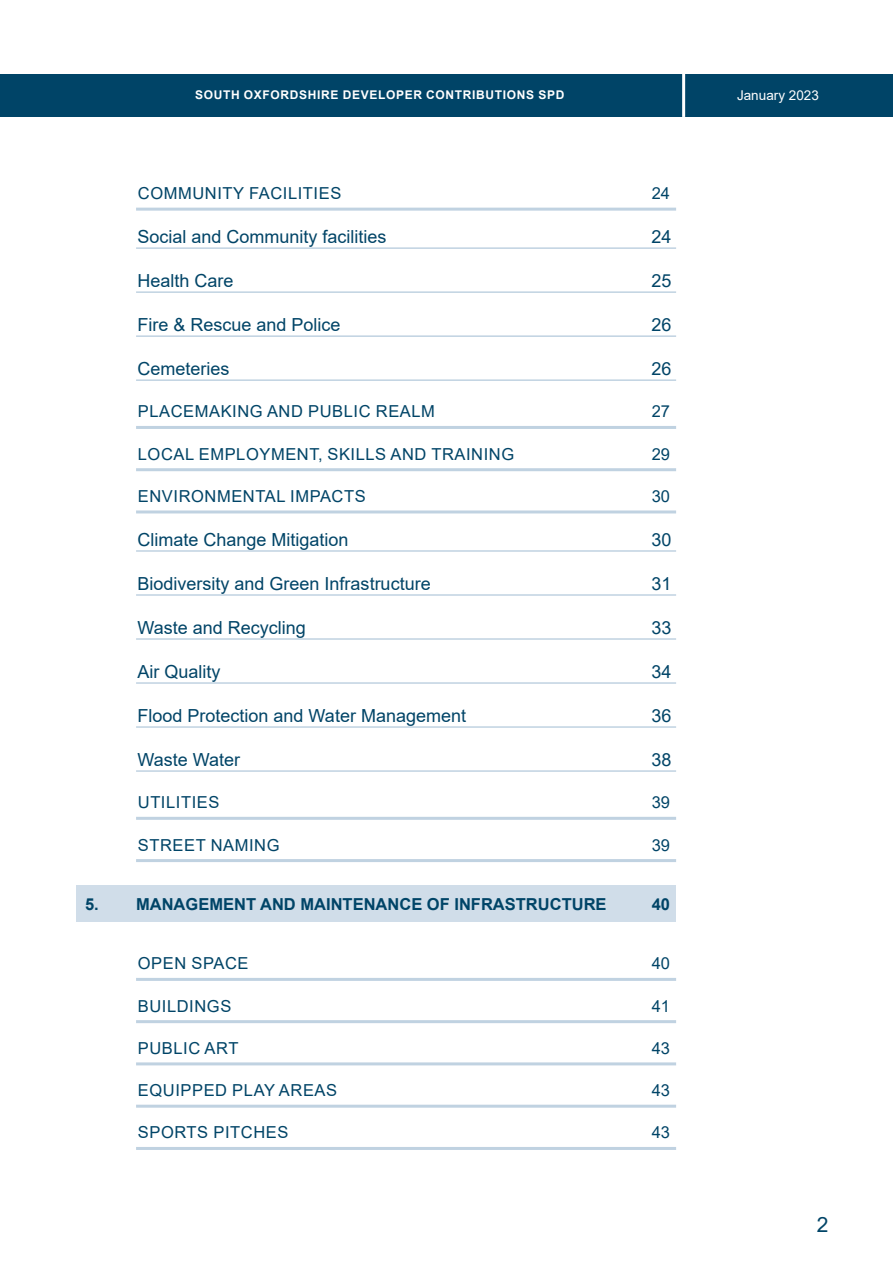
<style>
.page{position:relative;width:893px;height:1263px;background:#fff}
.page>*{position:absolute;margin:0;border:0;box-sizing:border-box;transform-origin:0 0}
.t1{font:21px "Arial";color:#004467}
.t2{font:18px "Arial";color:#004467}
.t3{font:16.5px "Arial";letter-spacing:.035em;color:#004467}
.t4{font:700 16.5px "Arial";color:#004467}
.t5{font:13.5px "Arial";color:#fff}
.t6{font:700 12px "Arial";letter-spacing:.055em;color:#fff}
</style>
<div class="page">
<div style="left:0;top:75px;width:893px;height:42px;background:#004467"></div>
<hr style="left:682px;top:64px;width:3px;height:53px;background:#fff">
<hr style="left:136px;top:208px;width:540px;height:3px;background:#c0d2e1">
<hr style="left:136px;top:247px;width:540px;height:2px;background:#c0d2e1">
<hr style="left:136px;top:291px;width:540px;height:2px;background:#c0d2e1">
<hr style="left:136px;top:335px;width:540px;height:2px;background:#c0d2e1">
<hr style="left:136px;top:379px;width:540px;height:2px;background:#c0d2e1">
<hr style="left:136px;top:426px;width:540px;height:3px;background:#c0d2e1">
<hr style="left:136px;top:468px;width:540px;height:3px;background:#c0d2e1">
<hr style="left:136px;top:510px;width:540px;height:3px;background:#c0d2e1">
<hr style="left:136px;top:550px;width:540px;height:2px;background:#c0d2e1">
<hr style="left:136px;top:594px;width:540px;height:2px;background:#c0d2e1">
<hr style="left:136px;top:638px;width:540px;height:2px;background:#c0d2e1">
<hr style="left:136px;top:682px;width:540px;height:2px;background:#c0d2e1">
<hr style="left:136px;top:726px;width:540px;height:2px;background:#c0d2e1">
<hr style="left:136px;top:770px;width:540px;height:2px;background:#c0d2e1">
<hr style="left:136px;top:817px;width:540px;height:3px;background:#c0d2e1">
<hr style="left:136px;top:859px;width:540px;height:3px;background:#c0d2e1">
<div style="left:77px;top:885px;width:599px;height:37px;background:#d0dde9"></div>
<hr style="left:136px;top:978px;width:540px;height:3px;background:#c0d2e1">
<hr style="left:136px;top:1020px;width:540px;height:3px;background:#c0d2e1">
<hr style="left:136px;top:1062px;width:540px;height:3px;background:#c0d2e1">
<hr style="left:136px;top:1105px;width:540px;height:3px;background:#c0d2e1">
<hr style="left:136px;top:1147px;width:540px;height:3px;background:#c0d2e1">
<p class="t6" style="left:195px;top:86px;width:371px">SOUTH OXFORDSHIRE DEVELOPER CONTRIBUTIONS SPD</p>
<p class="t3" style="left:138px;top:182px;width:205px">COMMUNITY FACILITIES</p>
<p class="t3" style="left:652px;top:182px;width:20px">24</p>
<p class="t2" style="left:138px;top:224px;width:251px">Social and Community facilities</p>
<p class="t2" style="left:652px;top:224px;width:22px">24</p>
<p class="t2" style="left:138px;top:268px;width:98px">Health Care</p>
<p class="t2" style="left:652px;top:268px;width:22px">25</p>
<p class="t2" style="left:138px;top:312px;width:205px">Fire &amp; Rescue and Police</p>
<p class="t2" style="left:652px;top:312px;width:22px">26</p>
<p class="t2" style="left:138px;top:356px;width:94px">Cemeteries</p>
<p class="t2" style="left:652px;top:356px;width:22px">26</p>
<p class="t3" style="left:138px;top:400px;width:299px">PLACEMAKING AND PUBLIC REALM</p>
<p class="t3" style="left:652px;top:400px;width:20px">27</p>
<p class="t3" style="left:138px;top:442px;width:378px">LOCAL EMPLOYMENT, SKILLS AND TRAINING</p>
<p class="t3" style="left:652px;top:442px;width:20px">29</p>
<p class="t3" style="left:138px;top:485px;width:229px">ENVIRONMENTAL IMPACTS</p>
<p class="t3" style="left:652px;top:485px;width:20px">30</p>
<p class="t2" style="left:138px;top:527px;width:213px">Climate Change Mitigation</p>
<p class="t2" style="left:652px;top:527px;width:22px">30</p>
<p class="t2" style="left:138px;top:571px;width:295px">Biodiversity and Green Infrastructure</p>
<p class="t2" style="left:652px;top:571px;width:22px">31</p>
<p class="t2" style="left:138px;top:615px;width:170px">Waste and Recycling</p>
<p class="t2" style="left:652px;top:615px;width:22px">33</p>
<p class="t2" style="left:138px;top:659px;width:85px">Air Quality</p>
<p class="t2" style="left:652px;top:659px;width:22px">34</p>
<p class="t2" style="left:138px;top:703px;width:330px">Flood Protection and Water Management</p>
<p class="t2" style="left:652px;top:703px;width:22px">36</p>
<p class="t2" style="left:138px;top:747px;width:104px">Waste Water</p>
<p class="t2" style="left:652px;top:747px;width:22px">38</p>
<p class="t3" style="left:138px;top:791px;width:83px">UTILITIES</p>
<p class="t3" style="left:652px;top:791px;width:20px">39</p>
<p class="t3" style="left:138px;top:833px;width:143px">STREET NAMING</p>
<p class="t3" style="left:652px;top:833px;width:20px">39</p>
<p class="t4" style="left:85px;top:893px;width:523px">5. MANAGEMENT AND MAINTENANCE OF INFRASTRUCTURE</p>
<p class="t4" style="left:652px;top:893px;width:20px">40</p>
<p class="t3" style="left:138px;top:952px;width:112px">OPEN SPACE</p>
<p class="t3" style="left:652px;top:952px;width:20px">40</p>
<p class="t3" style="left:138px;top:994px;width:95px">BUILDINGS</p>
<p class="t3" style="left:652px;top:994px;width:20px">41</p>
<p class="t3" style="left:138px;top:1037px;width:102px">PUBLIC ART</p>
<p class="t3" style="left:652px;top:1037px;width:20px">43</p>
<p class="t3" style="left:138px;top:1079px;width:201px">EQUIPPED PLAY AREAS</p>
<p class="t3" style="left:652px;top:1079px;width:20px">43</p>
<p class="t3" style="left:138px;top:1121px;width:152px">SPORTS PITCHES</p>
<p class="t3" style="left:652px;top:1121px;width:20px">43</p>
<p class="t5" style="left:737px;top:86px;width:83px">January 2023</p>
<p class="t1" style="left:817px;top:1210px;width:13px">2</p>
</div>
